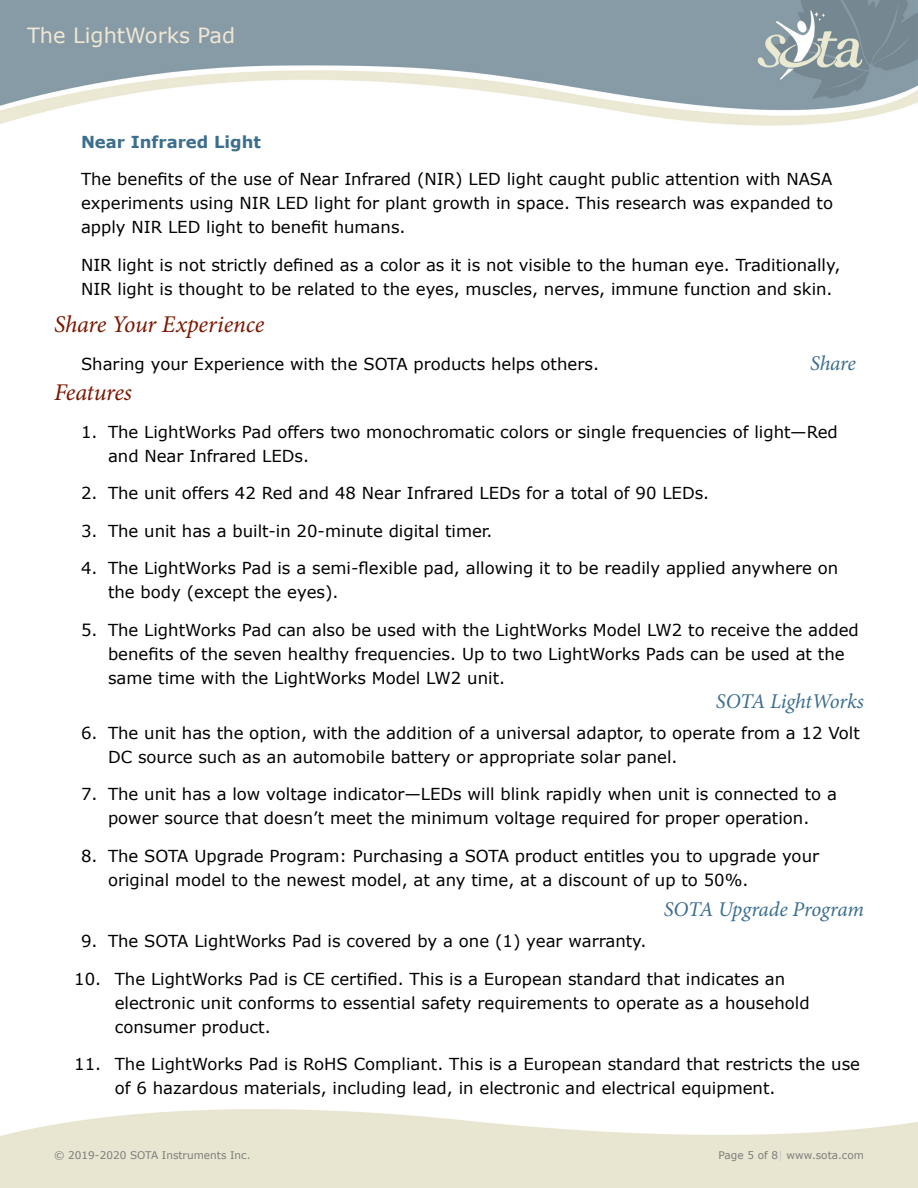
<style>
.page{position:relative;width:918px;height:1188px;background:#fff}
.page>*{position:absolute;margin:0;border:0;box-sizing:border-box;transform-origin:0 0}
.t1{font:italic 24px "Minion Pro";letter-spacing:-.005em;color:#7a1600}
.t2{font:italic 21px "Minion Pro";letter-spacing:-.01em;color:#3b6e8f}
.t3{font:21px "Verdana";color:#f0e7d4}
.t4{font:16.5px/24px "Verdana";color:#000}
.t5{font:700 16.5px "Verdana";color:#3b6e8f}
.t6{font:10.5px "Verdana";color:#7d7c7b}
.s1{color:#cbcaca}
</style>
<div class="page">
<img style="left:0;top:0;width:918px;height:126px">
<p class="t3" style="left:27px;top:22px;width:210px">The LightWorks Pad</p>
<p class="t5" style="left:81px;top:131px;width:182px">Near Infrared Light</p>
<p class="t4" style="left:81px;top:167px;width:754px;text-align:justify">The benefits of the use of Near Infrared (NIR) LED light caught public attention with NASA experiments using NIR LED light for plant growth in space. This research was expanded to apply NIR LED light to benefit humans.</p>
<p class="t4" style="left:81px;top:252px;width:761px">NIR light is not strictly defined as a color as it is not visible to the human eye. Traditionally,<br>NIR light is thought to be related to the eyes, muscles, nerves, immune function and skin.</p>
<h1 class="t1" style="left:54px;top:308px;width:212px">Share Your Experience</h1>
<p class="t4" style="left:81px;top:351px;width:520px">Sharing your Experience with the SOTA products helps others.</p>
<p class="t2" style="left:810px;top:349px;width:47px">Share</p>
<h1 class="t1" style="left:54px;top:376px;width:80px">Features</h1>
<p class="t4" style="left:108px;top:419px;width:731px;text-indent:-27px">1. The LightWorks Pad offers two monochromatic colors or single frequencies of light—Red and Near Infrared LEDs.</p>
<p class="t4" style="left:81px;top:481px;width:630px">2. The unit offers 42 Red and 48 Near Infrared LEDs for a total of 90 LEDs.</p>
<p class="t4" style="left:81px;top:518px;width:413px">3. The unit has a built-in 20-minute digital timer.</p>
<p class="t4" style="left:108px;top:556px;width:732px;text-indent:-27px">4. The LightWorks Pad is a semi-flexible pad, allowing it to be readily applied anywhere on the body (except the eyes).</p>
<p class="t4" style="left:108px;top:617px;width:752px;text-indent:-27px">5. The LightWorks Pad can also be used with the LightWorks Model LW2 to receive the added benefits of the seven healthy frequencies. Up to two LightWorks Pads can be used at the same time with the LightWorks Model LW2 unit.</p>
<p class="t2" style="left:716px;top:687px;width:150px">SOTA LightWorks</p>
<p class="t4" style="left:108px;top:720px;width:753px;text-indent:-27px">6. The unit has the option, with the addition of a universal adaptor, to operate from a 12 Volt<br>DC source such as an automobile battery or appropriate solar panel.</p>
<p class="t4" style="left:81px;top:782px;width:757px;text-align:center">7. The unit has a low voltage indicator—LEDs will blink rapidly when unit is connected to a power source that doesn’t meet the minimum voltage required for proper operation.</p>
<p class="t4" style="left:108px;top:843px;width:713px;text-indent:-27px">8. The SOTA Upgrade Program: Purchasing a SOTA product entitles you to upgrade your original model to the newest model, at any time, at a discount of up to 50%.</p>
<p class="t2" style="left:664px;top:895px;width:202px">SOTA Upgrade Program</p>
<p class="t4" style="left:81px;top:929px;width:567px">9. The SOTA LightWorks Pad is covered by a one (1) year warranty.</p>
<p class="t4" style="left:115px;top:966px;width:696px;text-indent:-40px">10. The LightWorks Pad is CE certified. This is a European standard that indicates an electronic unit conforms to essential safety requirements to operate as a household consumer product.</p>
<p class="t4" style="left:115px;top:1052px;width:747px;text-indent:-40px">11. The LightWorks Pad is RoHS Compliant. This is a European standard that restricts the use of 6 hazardous materials, including lead, in electronic and electrical equipment.</p>
<p class="t6" style="left:54px;top:1149px;width:198px">© 2019-2020 SOTA Instruments Inc.</p>
<p class="t6" style="left:718px;top:1149px;width:147px">Page 5 of 8<span class="s1">|</span> www.sota.com</p>
</div>
